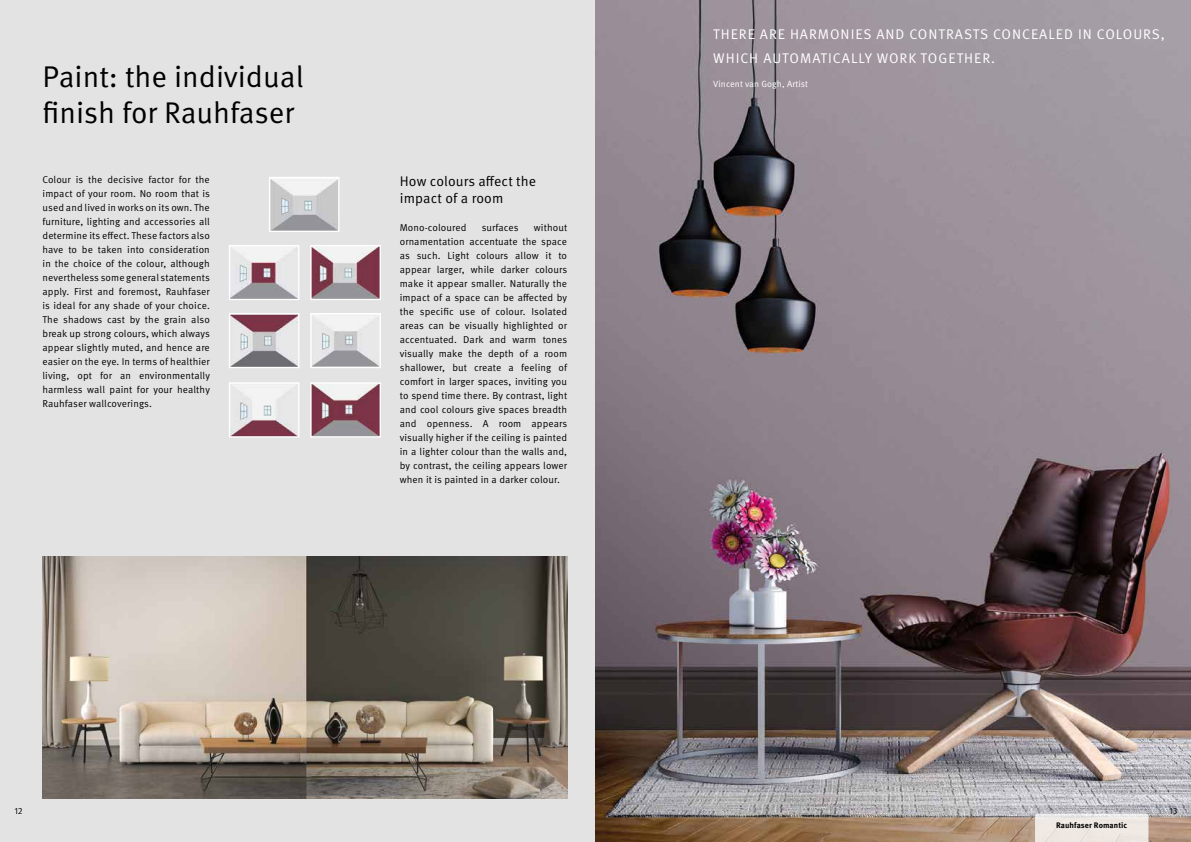
<style>
.page{position:relative;width:1191px;height:842px;background:#e3e3e3}
.page>*{position:absolute;margin:0;border:0;box-sizing:border-box;transform-origin:0 0}
.t1{font:30px/36px "Meta Pro";color:#000}
.t2{font:14px/24px "Meta Pro";letter-spacing:.07em;color:#fff}
.t3{font:14px/17px "Meta Pro";letter-spacing:.01em;color:#000}
.t4{font:10px/14px "Meta Pro";letter-spacing:.01em;color:#000;text-align:justify}
.t5{font:9px "Meta Pro";letter-spacing:.01em;color:#fff}
.t6{font:9px "Meta Pro";color:#000}
.t7{font:700 8px "Meta Pro";letter-spacing:.01em;color:#000}
</style>
<div class="page">
<img style="left:595px;top:0;width:596px;height:842px">
<img style="left:43px;top:556px;width:524px;height:242px">
<svg style="left:269px;top:177px;width:71px;height:55px"></svg>
<svg style="left:229px;top:245px;width:71px;height:55px"></svg>
<svg style="left:310px;top:245px;width:71px;height:55px"></svg>
<svg style="left:229px;top:313px;width:71px;height:55px"></svg>
<svg style="left:310px;top:313px;width:71px;height:55px"></svg>
<svg style="left:229px;top:382px;width:71px;height:56px"></svg>
<svg style="left:310px;top:382px;width:71px;height:56px"></svg>
<svg style="left:1035px;top:814px;width:113px;height:28px"></svg>
<h1 class="t1" style="left:43px;top:57px;width:263px">Paint: the individual finish for Rauhfaser</h1>
<p class="t4" style="left:43px;top:172px;width:169px">Colour is the decisive factor for the impact of your room. No room that is used and lived in works on its own. The furniture, lighting and accessories all determine its effect. These factors also have to be taken into consideration in the choice of the colour, although nevertheless some general statements apply. First and foremost, Rauhfaser is ideal for any shade of your choice.<br>The shadows cast by the grain also break up strong colours, which always appear slightly muted, and hence are easier on the eye. In terms of healthier living, opt for an environmentally harmless wall paint for your healthy Rauhfaser wallcoverings.</p>
<h2 class="t3" style="left:400px;top:172px;width:138px">How colours affect the impact of a room</h2>
<p class="t4" style="left:400px;top:220px;width:169px;text-indent:134px">without ornamentation accentuate the space as such. Light colours allow it to appear larger, while darker colours make it appear smaller. Naturally the impact of a space can be affected by the specific use of colour. Isolated areas can be visually highlighted or accentuated. Dark and warm tones visually make the depth of a room shallower, but create a feeling of comfort in larger spaces, inviting you to spend time there. By contrast, light and cool colours give spaces breadth and openness. A room appears visually higher if the ceiling is painted in a lighter colour than the walls and, by contrast, the ceiling appears lower when it is painted in a darker colour.</p>
<p class="t4" style="left:400px;top:220px;width:68px">Mono-coloured</p>
<p class="t4" style="left:482px;top:220px;width:38px">surfaces</p>
<h2 class="t2" style="left:713px;top:21px;width:453px">THERE ARE HARMONIES AND CONTRASTS CONCEALED IN COLOURS,<br>WHICH AUTOMATICALLY WORK TOGETHER.</h2>
<p class="t5" style="left:713px;top:77px;width:96px">Vincent van Gogh, Artist</p>
<p class="t6" style="left:14px;top:804px;width:10px">12</p>
<p class="t6" style="left:1169px;top:804px;width:10px">13</p>
<p class="t7" style="left:1056px;top:819px;width:73px">Rauhfaser Romantic</p>
</div>
